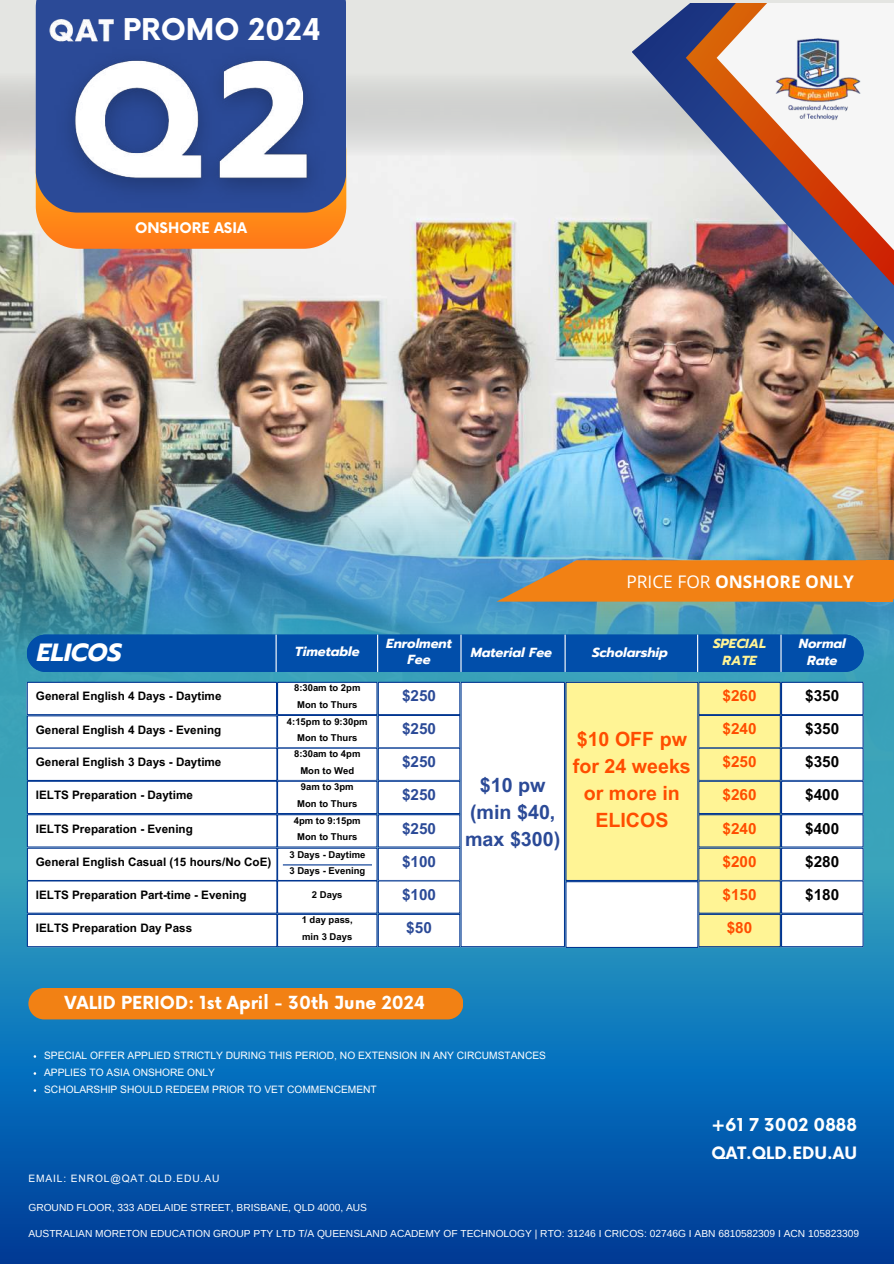
<style>
.page{position:relative;width:894px;height:1264px;background:#fff}
.page>*{position:absolute;margin:0;border:0;box-sizing:border-box;transform-origin:0 0}
.t1{font:700 29.25px "Now";color:#fff}
.t2{font:italic 700 24.75px "Prompt";color:#fff}
.t3{font:700 19.65px/27px "Arial MT Pro";color:#ff4d00;text-align:center}
.t4{font:700 19.65px/27px "Arial MT Pro";color:#2b4a97;text-align:center}
.t5{font:700 17.55px "Now";color:#fff}
.t6{font:700 17.4px "Open Sans";color:#fff}
.t7{font:700 17.25px "Now";color:#fff}
.t8{font:700 16.65px "Now";color:#fff}
.t9{font:700 15.3px "Arial MT Pro";color:#2b4a97}
.t10{font:700 15.3px "Arial MT Pro";color:#ff4d00}
.t11{font:700 15.3px "Arial MT Pro";color:#000}
.t12{font:700 14.4px "Now";color:#fff}
.t13{font:italic 700 13.05px/16.4px "Prompt";color:#fff;text-align:center}
.t14{font:italic 700 13.05px/17.5px "Prompt";color:#fff495;text-align:center}
.t15{font:700 11.7px "Arial MT Pro";color:#000}
.t16{font:10.2px "Arimo";color:#fff}
.t17{font:10.2px/17px "Arial MT Pro";color:#fff}
.t18{font:10.2px "Arial MT Pro";letter-spacing:.085em;color:#fff}
.t19{font:700 9.45px/16.6px "Arial MT Pro";color:#000;text-align:center}
.s1{font-weight:400}
</style>
<div class="page">
<img style="left:0;top:156px;width:893px;height:312px">
<img style="left:0;top:468px;width:893px;height:795px">
<div style="left:27px;top:634px;width:836px;height:38px;background:#014eaa;border-radius:19px"></div>
<svg style="left:27px;top:634px;width:836px;height:37px"></svg>
<hr style="left:275px;top:634px;width:1px;height:38px;background:#fff">
<hr style="left:377px;top:634px;width:1px;height:38px;background:#fff">
<hr style="left:460px;top:634px;width:1px;height:38px;background:#fff">
<hr style="left:564px;top:634px;width:1px;height:38px;background:#fff">
<hr style="left:780px;top:634px;width:1px;height:38px;background:#fff">
<hr style="left:697px;top:634px;width:1px;height:38px;background:#fff">
<div style="left:28px;top:987px;width:435px;height:32px;background:#f28114"></div>
<svg style="left:0;top:0;width:619px;height:156px;background:#dddedb"></svg>
<svg style="left:36px;top:212px;width:310px;height:37px"></svg>
<svg style="left:36px;top:0;width:310px;height:212px;background:#415189"></svg>
<img style="left:43px;top:1px;width:296px;height:246px">
<img style="left:619px;top:0;width:274px;height:457px">
<img style="left:685px;top:0;width:31px;height:367px">
<img style="left:716px;top:0;width:177px;height:367px">
<img style="left:772px;top:32px;width:91px;height:91px">
<img style="left:49px;top:19px;width:67px;height:22px">
<svg style="left:496px;top:560px;width:397px;height:41px;background:#df8329"></svg>
<div style="left:866px;top:560px;width:26px;height:41px;background:#f28114"></div>
<svg style="left:27px;top:681px;width:835px;height:266px"></svg>
<hr style="left:283px;top:864px;width:89px;height:1px;background:#013691">
<h1 class="t1" style="left:123px;top:14px;width:199px">PROMO 2024</h1>
<p class="t12" style="left:135px;top:220px;width:113px">ONSHORE ASIA</p>
<h2 class="t2" style="left:37px;top:634px;width:86px">ELICOS</h2>
<h3 class="t6" style="left:626px;top:569px;width:229px"><span class="s1">PRICE FOR</span> ONSHORE ONLY</h3>
<p class="t13" style="left:386px;top:635px;width:67px">Enrolment<br>Fee</p>
<p class="t13" style="left:295px;top:643px;width:66px">Timetable</p>
<p class="t13" style="left:471px;top:644px;width:83px">Material Fee</p>
<p class="t14" style="left:712px;top:634px;width:54px">SPECIAL<br>RATE</p>
<p class="t13" style="left:798px;top:635px;width:48px">Normal</p>
<p class="t13" style="left:592px;top:644px;width:77px">Scholarship</p>
<p class="t13" style="left:807px;top:652px;width:32px">Rate</p>
<p class="t19" style="left:294px;top:681px;width:68px">8:30am to 2pm<br>Mon to Thurs</p>
<h3 class="t10" style="left:722px;top:690px;width:36px">$260</h3>
<h3 class="t11" style="left:805px;top:690px;width:36px">$350</h3>
<p class="t15" style="left:36px;top:692px;width:187px">General English 4 Days - Daytime</p>
<h3 class="t9" style="left:402px;top:690px;width:36px">$250</h3>
<p class="t19" style="left:287px;top:714px;width:82px">4:15pm to 9:30pm<br>Mon to Thurs</p>
<h3 class="t10" style="left:722px;top:723px;width:36px">$240</h3>
<h3 class="t11" style="left:805px;top:723px;width:36px">$350</h3>
<p class="t15" style="left:36px;top:725px;width:187px">General English 4 Days - Evening</p>
<h3 class="t9" style="left:402px;top:723px;width:36px">$250</h3>
<h3 class="t3" style="left:572px;top:728px;width:119px">$10 OFF pw for 24 weeks or more in<br>ELICOS</h3>
<p class="t19" style="left:294px;top:746px;width:68px">8:30am to 4pm<br>Mon to Wed</p>
<h3 class="t10" style="left:722px;top:756px;width:36px">$250</h3>
<h3 class="t11" style="left:805px;top:756px;width:36px">$350</h3>
<h3 class="t9" style="left:402px;top:789px;width:36px">$250</h3>
<p class="t15" style="left:36px;top:757px;width:187px">General English 3 Days - Daytime</p>
<h3 class="t9" style="left:402px;top:756px;width:36px">$250</h3>
<h3 class="t4" style="left:465px;top:774px;width:97px">$10 pw (min $40, max $300)</h3>
<p class="t19" style="left:297px;top:779px;width:62px">9am to 3pm<br>Mon to Thurs</p>
<h3 class="t10" style="left:722px;top:789px;width:36px">$260</h3>
<h3 class="t11" style="left:805px;top:789px;width:36px">$400</h3>
<p class="t15" style="left:36px;top:790px;width:158px">IELTS Preparation - Daytime</p>
<p class="t15" style="left:36px;top:824px;width:158px">IELTS Preparation - Evening</p>
<h3 class="t9" style="left:402px;top:822px;width:36px">$250</h3>
<p class="t19" style="left:294px;top:813px;width:68px">4pm to 9:15pm<br>Mon to Thurs</p>
<h3 class="t10" style="left:722px;top:822px;width:36px">$240</h3>
<h3 class="t11" style="left:805px;top:822px;width:36px">$400</h3>
<h3 class="t9" style="left:402px;top:856px;width:36px">$100</h3>
<h3 class="t10" style="left:722px;top:856px;width:36px">$200</h3>
<h3 class="t11" style="left:805px;top:856px;width:36px">$280</h3>
<p class="t15" style="left:36px;top:857px;width:237px">General English Casual (15 hours/No CoE)</p>
<p class="t19" style="left:289px;top:847px;width:77px;text-align:left">3 Days - Daytime<br>3 Days - Evening</p>
<p class="t15" style="left:36px;top:890px;width:212px">IELTS Preparation Part-time - Evening</p>
<p class="t19" style="left:312px;top:887px;width:32px">2 Days</p>
<h3 class="t9" style="left:402px;top:888px;width:36px">$100</h3>
<h3 class="t10" style="left:722px;top:888px;width:36px">$150</h3>
<h3 class="t11" style="left:805px;top:888px;width:36px">$180</h3>
<p class="t19" style="left:301px;top:913px;width:53px;text-align:left">1 day pass, min 3 Days</p>
<h3 class="t10" style="left:726px;top:922px;width:27px">$80</h3>
<p class="t15" style="left:36px;top:924px;width:158px">IELTS Preparation Day Pass</p>
<h3 class="t9" style="left:406px;top:922px;width:27px">$50</h3>
<h3 class="t5" style="left:64px;top:993px;width:362px">VALID PERIOD: 1st April - 30th June 2024</h3>
<p class="t17" style="left:44px;top:1047px;width:503px">SPECIAL OFFER APPLIED STRICTLY DURING THIS PERIOD, NO EXTENSION IN ANY CIRCUMSTANCES<br>APPLIES TO ASIA ONSHORE ONLY<br>SCHOLARSHIP SHOULD REDEEM PRIOR TO VET COMMENCEMENT</p>
<h3 class="t7" style="left:711px;top:1115px;width:147px">+61 7 3002 0888</h3>
<h3 class="t8" style="left:711px;top:1144px;width:147px">QAT.QLD.EDU.AU</h3>
<p class="t18" style="left:28px;top:1174px;width:192px">EMAIL: ENROL@QAT.QLD.EDU.AU</p>
<p class="t16" style="left:28px;top:1202px;width:340px">GROUND FLOOR, 333 ADELAIDE STREET, BRISBANE, QLD 4000, AUS</p>
<p class="t16" style="left:28px;top:1227px;width:832px">AUSTRALIAN MORETON EDUCATION GROUP PTY LTD T/A QUEENSLAND ACADEMY OF TECHNOLOGY | RTO: 31246 I CRICOS: 02746G I ABN 6810582309 I ACN 105823309</p>
</div>
